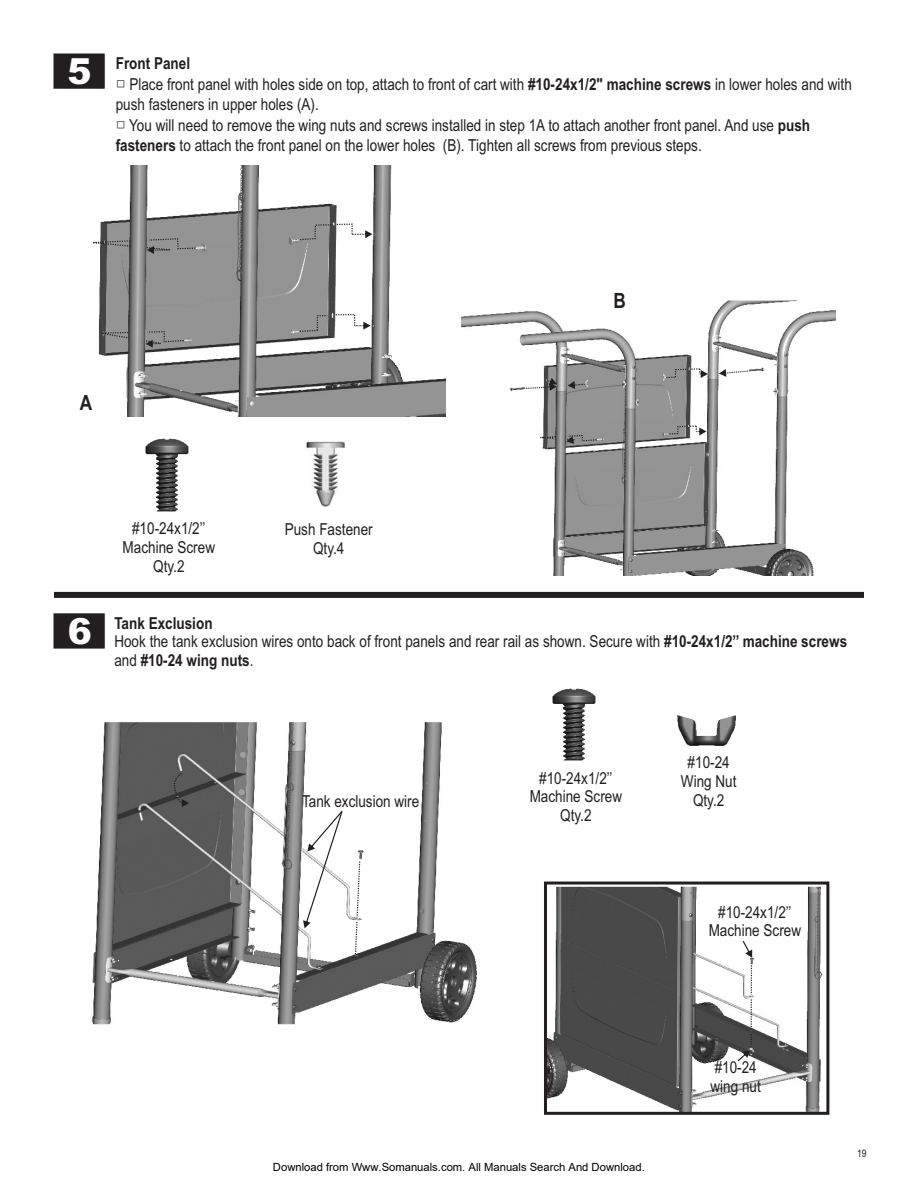
<style>
.page{position:relative;width:918px;height:1188px;background:#fff}
.page>*{position:absolute;margin:0;border:0;box-sizing:border-box;transform-origin:0 0}
.t1{font:900 36px "Arial";color:#fff}
.t2{font:700 21px "Arial Narrow";color:#231f20}
.t3{font:16.5px/18.8px "Arial Narrow";color:#231f20;text-align:center}
.t4{font:700 16.5px "Arial Narrow";color:#231f20}
.t5{font:11.25px "Arial";color:#000}
.t6{font:10.5px "Arial Narrow";color:#231f20}
.s1{font-family:"Arial Unicode MS"}
.s2{font-weight:700}
</style>
<div class="page">
<div style="left:54px;top:54px;width:50px;height:34px;background:#231f20"></div>
<img style="left:98px;top:165px;width:348px;height:251px">
<img style="left:462px;top:300px;width:374px;height:276px">
<img style="left:92px;top:722px;width:385px;height:303px">
<img style="left:548px;top:886px;width:274px;height:225px">
<div style="left:54px;top:592px;width:810px;height:6px;background:#231f20"></div>
<div style="left:54px;top:614px;width:50px;height:34px;background:#231f20"></div>
<svg style="left:299px;top:223px;width:73px;height:18px"></svg>
<svg style="left:299px;top:314px;width:29px;height:19px"></svg>
<svg style="left:335px;top:313px;width:36px;height:17px"></svg>
<svg style="left:666px;top:368px;width:42px;height:10px"></svg>
<svg style="left:668px;top:425px;width:38px;height:10px"></svg>
<svg style="left:568px;top:381px;width:17px;height:8px"></svg>
<svg style="left:526px;top:378px;width:31px;height:13px"></svg>
<svg style="left:719px;top:369px;width:29px;height:8px"></svg>
<svg style="left:520px;top:434px;width:78px;height:10px"></svg>
<svg style="left:98px;top:331px;width:87px;height:17px"></svg>
<svg style="left:93px;top:238px;width:104px;height:16px;background:#898989"></svg>
<img style="left:145px;top:439px;width:43px;height:73px">
<img style="left:306px;top:441px;width:39px;height:66px">
<svg style="left:354px;top:860px;width:7px;height:95px"></svg>
<svg style="left:174px;top:773px;width:15px;height:34px"></svg>
<div style="left:544px;top:882px;width:285px;height:233px;border:3px solid #231f20"></div>
<svg style="left:743px;top:941px;width:9px;height:17px"></svg>
<svg style="left:738px;top:965px;width:14px;height:96px"></svg>
<svg style="left:303px;top:811px;width:40px;height:117px"></svg>
<img style="left:553px;top:688px;width:42px;height:73px">
<img style="left:677px;top:715px;width:59px;height:31px">
<h1 class="t1" style="left:67px;top:58px;width:26px">5</h1>
<p class="t4" style="left:116px;top:57px;width:76px">Front Panel</p>
<p class="t3" style="left:116px;top:76px;width:738px;line-height:19.6px;text-align:left"><span class="s1">□</span> Place front panel with holes side on top, attach to front of cart with <span class="s2">#10-24x1/2" machine screws</span> in lower holes and with push fasteners in upper holes (A).</p>
<p class="t3" style="left:116px;top:117px;width:696px;line-height:19.8px;text-align:left"><span class="s1">□</span> You will need to remove the wing nuts and screws installed in step 1A to attach another front panel. And use <span class="s2">push fasteners</span> to attach the front panel on the lower holes (B). Tighten all screws from previous steps.</p>
<p class="t2" style="left:80px;top:395px;width:14px">A</p>
<p class="t2" style="left:613px;top:293px;width:14px">B</p>
<h1 class="t1" style="left:68px;top:618px;width:26px">6</h1>
<p class="t3" style="left:123px;top:521px;width:94px">#10-24x1/2’’<br>Machine Screw<br>Qty.2</p>
<p class="t3" style="left:285px;top:521px;width:89px">Push Fastener<br>Qty.4</p>
<p class="t3" style="left:114px;top:615px;width:734px;text-align:left"><span class="s2">Tank Exclusion<br></span>Hook the tank exclusion wires onto back of front panels and rear rail as shown. Secure with <span class="s2">#10-24x1/2’’ machine screws </span>and <span class="s2">#10-24 wing nuts</span>.</p>
<p class="t3" style="left:302px;top:794px;width:119px">Tank exclusion wire</p>
<p class="t3" style="left:530px;top:770px;width:94px">#10-24x1/2’’<br>Machine Screw<br>Qty.2</p>
<p class="t3" style="left:681px;top:755px;width:57px">#10-24<br>Wing Nut<br>Qty.2</p>
<p class="t3" style="left:709px;top:904px;width:94px">#10-24x1/2’’<br>Machine Screw</p>
<p class="t5" style="left:273px;top:1160px;width:373px">Download from Www.Somanuals.com. All Manuals Search And Download.</p>
<p class="t3" style="left:711px;top:1060px;width:52px;text-align:left">#10-24 wing nut</p>
<p class="t6" style="left:857px;top:1149px;width:11px">19</p>
</div>
